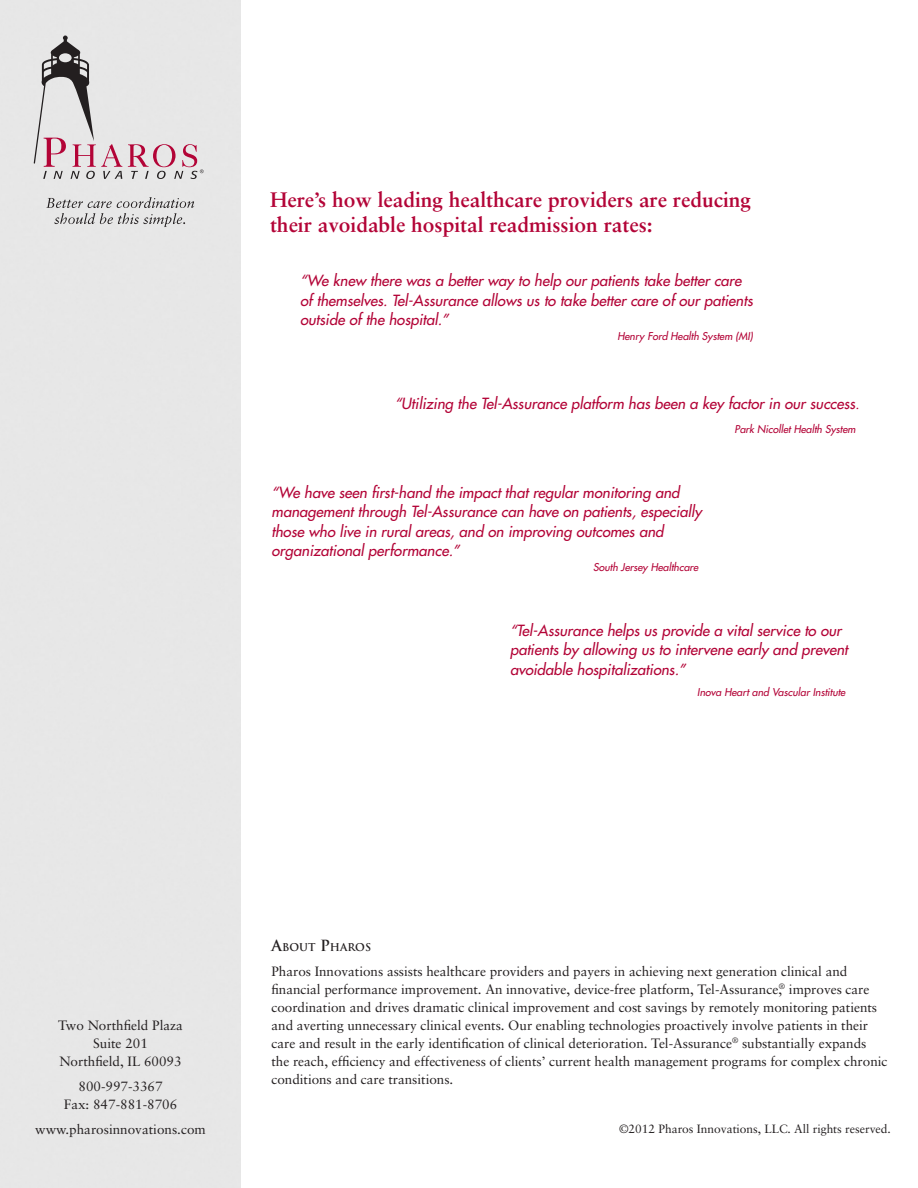
<style>
.page{position:relative;width:918px;height:1188px;background:#fff}
.page>*{position:absolute;margin:0;border:0;box-sizing:border-box;transform-origin:0 0}
.t1{font:700 21px/25.2px "Sabon";color:#b30437}
.t2{font:italic 15px/19.5px "Futura";color:#b30437}
.t3{font:13.5px/18px "Sabon";letter-spacing:-.005em;color:#231f20}
.t4{font:12px "Sabon";letter-spacing:-.005em;color:#231f20}
.t5{font:italic 10.5px "Futura";color:#b30437}
.t6{font:700 10.5px "Trajan";color:#231f20}
.s1{font-size:13.5px}
.s2{font-size:15px}
</style>
<div class="page">
<svg style="left:46px;top:197px;width:148px;height:30px;background:#cccbcb"></svg>
<svg style="left:128px;top:144px;width:76px;height:35px;background:#d6b9c2"></svg>
<svg style="left:34px;top:36px;width:88px;height:143px;background:#cac2c4"></svg>
<p class="t1" style="left:270px;top:187px;width:483px">Here’s how leading healthcare providers are reducing their avoidable hospital readmission rates:</p>
<p class="t2" style="left:300px;top:271px;width:454px">“We knew there was a better way to help our patients take better care of themselves. Tel-Assurance allows us to take better care of our patients outside of the hospital.”</p>
<p class="t5" style="left:617px;top:330px;width:137px">Henry Ford Health System (MI)</p>
<p class="t2" style="left:395px;top:394px;width:466px">“Utilizing the Tel-Assurance platform has been a key factor in our success<span class="s1">.</span></p>
<p class="t5" style="left:735px;top:423px;width:123px">Park Nicollet Health System</p>
<p class="t2" style="left:272px;top:482px;width:432px">“We have seen first-hand the impact that regular monitoring and management through Tel-Assurance can have on patients, especially those who live in rural areas, and on improving outcomes and organizational performance.”</p>
<p class="t5" style="left:593px;top:561px;width:107px">South Jersey Healthcare</p>
<p class="t2" style="left:510px;top:620px;width:339px">“Tel-Assurance helps us provide a vital service to our patients by allowing us to intervene early and prevent avoidable hospitalizations.”</p>
<p class="t5" style="left:697px;top:686px;width:150px">Inova Heart and Vascular Institute</p>
<p class="t6" style="left:272px;top:940px;width:99px"><span class="s2">A</span>BOUT <span class="s2">P</span>HAROS</p>
<p class="t3" style="left:272px;top:962px;width:618px">Pharos Innovations assists healthcare providers and payers in achieving next generation clinical and financial performance improvement. An innovative, device-free platform, Tel-Assurance,<sup>®</sup> improves care coordination and drives dramatic clinical improvement and cost savings by remotely monitoring patients and averting unnecessary clinical events. Our enabling technologies proactively involve patients in their care and result in the early identification of clinical deterioration. Tel-Assurance<sup>®</sup> substantially expands the reach, efficiency and effectiveness of clients’ current health management programs for complex chronic conditions and care transitions.</p>
<p class="t3" style="left:58px;top:1016px;width:126px">Two Northfield Plaza</p>
<p class="t3" style="left:93px;top:1034px;width:56px">Suite 201</p>
<p class="t3" style="left:59px;top:1052px;width:124px">Northfield, IL 60093</p>
<p class="t3" style="left:79px;top:1077px;width:86px">800-997-3367</p>
<p class="t3" style="left:64px;top:1095px;width:115px">Fax: 847-881-8706</p>
<p class="t3" style="left:35px;top:1120px;width:172px">www.pharosinnovations.com</p>
<p class="t4" style="left:619px;top:1122px;width:273px">©2012 Pharos Innovations, LLC. All rights reserved.</p>
</div>
